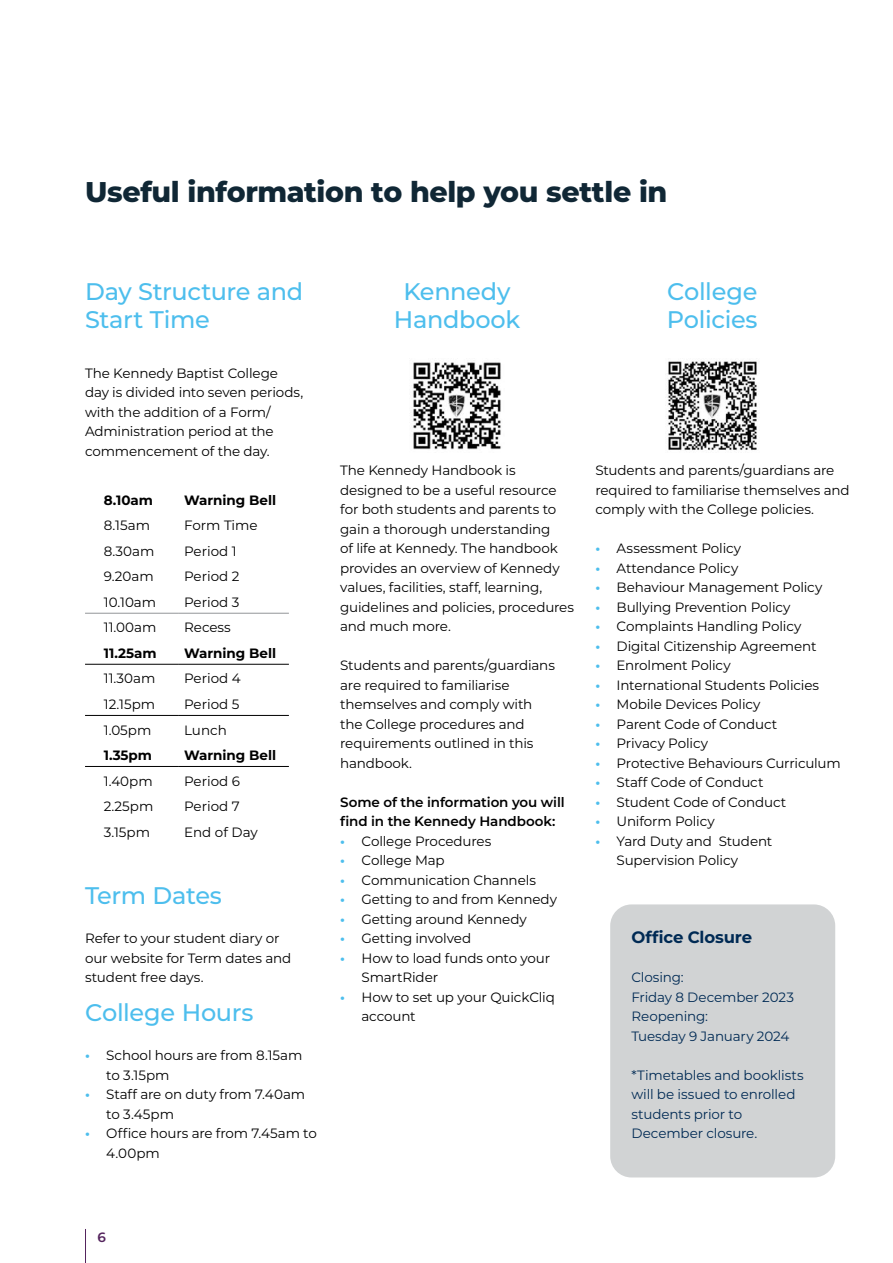
<style>
.page{position:relative;width:893px;height:1263px;background:#fff}
.page>*{position:absolute;margin:0;border:0;box-sizing:border-box;transform-origin:0 0}
.t1{font:800 28.5px "Montserrat";letter-spacing:-.015em;color:#102735}
.t2{font:500 24px/28.5px "Montserrat";letter-spacing:-.015em;color:#4dbeed}
.t3{font:700 16.5px "Montserrat";letter-spacing:-.01em;color:#002a54}
.t4{font:13.5px/19.5px "Montserrat";letter-spacing:-.01em;color:#000}
.t5{font:13.5px/19.5px "Montserrat";letter-spacing:-.01em;color:#002a54}
.t6{font:600 13.5px/19.5px "Montserrat";letter-spacing:-.005em;color:#000}
.t7{font:700 13.5px "Montserrat";color:#000}
.t8{font:600 13.5px "Montserrat";color:#54245d}
.s1{font-weight:700;color:#4dbeed}
</style>
<div class="page">
<img style="left:667px;top:361px;width:90px;height:89px">
<hr style="left:85px;top:766px;width:93px;height:1px;background:#000">
<hr style="left:178px;top:766px;width:111px;height:1px;background:#000">
<hr style="left:85px;top:715px;width:93px;height:1px;background:#000">
<hr style="left:178px;top:715px;width:111px;height:1px;background:#000">
<hr style="left:85px;top:613px;width:93px;height:1px;background:#939598">
<hr style="left:178px;top:613px;width:111px;height:1px;background:#939598">
<hr style="left:85px;top:664px;width:93px;height:1px;background:#000">
<hr style="left:178px;top:664px;width:111px;height:1px;background:#000">
<img style="left:413px;top:362px;width:88px;height:88px">
<div style="left:610px;top:904px;width:225px;height:273px;background:#d1d3d4;border-radius:21px"></div>
<hr style="left:85px;top:1229px;width:1px;height:34px;background:#54245d">
<h1 class="t1" style="left:85px;top:171px;width:584px">Useful information to help you settle in</h1>
<h2 class="t2" style="left:85px;top:276px;width:220px">Day Structure and<br>Start Time</h2>
<p class="t4" style="left:85px;top:363px;width:220px">The Kennedy Baptist College day is divided into seven periods, with the addition of a Form/<br>Administration period at the commencement of the day.</p>
<p class="t7" style="left:104px;top:491px;width:51px">8.10am</p>
<p class="t7" style="left:184px;top:491px;width:94px">Warning Bell</p>
<p class="t4" style="left:104px;top:515px;width:48px">8.15am</p>
<p class="t4" style="left:184px;top:515px;width:75px">Form Time</p>
<p class="t4" style="left:104px;top:541px;width:52px">8.30am</p>
<p class="t4" style="left:184px;top:541px;width:54px">Period 1</p>
<p class="t4" style="left:104px;top:566px;width:51px">9.20am</p>
<p class="t4" style="left:184px;top:566px;width:57px">Period 2</p>
<p class="t4" style="left:104px;top:592px;width:54px">10.10am</p>
<p class="t4" style="left:184px;top:592px;width:57px">Period 3</p>
<p class="t4" style="left:104px;top:617px;width:54px">11.00am</p>
<p class="t4" style="left:184px;top:617px;width:48px">Recess</p>
<p class="t7" style="left:104px;top:644px;width:54px">11.25am</p>
<p class="t7" style="left:184px;top:644px;width:94px">Warning Bell</p>
<p class="t4" style="left:104px;top:668px;width:53px">11.30am</p>
<p class="t4" style="left:184px;top:668px;width:58px">Period 4</p>
<p class="t4" style="left:104px;top:694px;width:53px">12.15pm</p>
<p class="t4" style="left:184px;top:694px;width:57px">Period 5</p>
<p class="t4" style="left:104px;top:719px;width:49px">1.05pm</p>
<p class="t4" style="left:184px;top:719px;width:44px">Lunch</p>
<p class="t7" style="left:104px;top:746px;width:50px">1.35pm</p>
<p class="t7" style="left:184px;top:746px;width:94px">Warning Bell</p>
<p class="t4" style="left:104px;top:770px;width:50px">1.40pm</p>
<p class="t4" style="left:184px;top:770px;width:57px">Period 6</p>
<p class="t4" style="left:104px;top:796px;width:51px">2.25pm</p>
<p class="t4" style="left:184px;top:796px;width:57px">Period 7</p>
<p class="t4" style="left:104px;top:821px;width:48px">3.15pm</p>
<p class="t4" style="left:184px;top:821px;width:75px">End of Day</p>
<h2 class="t2" style="left:85px;top:881px;width:138px">Term Dates</h2>
<p class="t4" style="left:85px;top:928px;width:208px">Refer to your student diary or our website for Term dates and student free days.</p>
<h2 class="t2" style="left:85px;top:998px;width:170px">College Hours</h2>
<p class="t4" style="left:106px;top:1045px;width:198px;text-indent:-21px"><span class="s1">•</span> School hours are from 8.15am to 3.15pm</p>
<p class="t4" style="left:106px;top:1084px;width:200px;text-indent:-21px"><span class="s1">•</span> Staff are on duty from 7.40am to 3.45pm</p>
<p class="t4" style="left:106px;top:1123px;width:212px;text-indent:-21px"><span class="s1">•</span> Office hours are from 7.45am to<br>4.00pm</p>
<h2 class="t2" style="left:394px;top:276px;width:128px;text-align:center">Kennedy<br>Handbook</h2>
<h2 class="t2" style="left:667px;top:276px;width:92px">College<br>Policies</h2>
<p class="t4" style="left:340px;top:460px;width:235px">The Kennedy Handbook is designed to be a useful resource for both students and parents to gain a thorough understanding<br>of life at Kennedy. The handbook provides an overview of Kennedy values, facilities, staff, learning, guidelines and policies, procedures and much more.</p>
<p class="t4" style="left:340px;top:655px;width:216px">Students and parents/guardians are required to familiarise themselves and comply with the College procedures and requirements outlined in this handbook.</p>
<p class="t6" style="left:340px;top:792px;width:226px">Some of the information you will find in the Kennedy Handbook:</p>
<p class="t4" style="left:340px;top:831px;width:153px"><span class="s1">•</span> College Procedures</p>
<p class="t4" style="left:340px;top:850px;width:106px"><span class="s1">•</span> College Map</p>
<p class="t4" style="left:340px;top:870px;width:197px"><span class="s1">•</span> Communication Channels</p>
<p class="t4" style="left:340px;top:889px;width:218px"><span class="s1">•</span> Getting to and from Kennedy</p>
<p class="t4" style="left:340px;top:909px;width:188px"><span class="s1">•</span> Getting around Kennedy</p>
<p class="t4" style="left:340px;top:928px;width:133px"><span class="s1">•</span> Getting involved</p>
<p class="t4" style="left:361px;top:948px;width:190px;text-indent:-21px"><span class="s1">•</span> How to load funds onto your<br>SmartRider</p>
<p class="t4" style="left:361px;top:987px;width:195px;text-indent:-21px"><span class="s1">•</span> How to set up your QuickCliq account</p>
<p class="t4" style="left:595px;top:460px;width:256px">Students and parents/guardians are required to familiarise themselves and comply with the College policies.</p>
<p class="t4" style="left:595px;top:538px;width:147px"><span class="s1">•</span> Assessment Policy</p>
<p class="t4" style="left:595px;top:558px;width:145px"><span class="s1">•</span> Attendance Policy</p>
<p class="t4" style="left:595px;top:577px;width:229px"><span class="s1">•</span> Behaviour Management Policy</p>
<p class="t4" style="left:595px;top:597px;width:197px"><span class="s1">•</span> Bullying Prevention Policy</p>
<p class="t4" style="left:595px;top:616px;width:208px"><span class="s1">•</span> Complaints Handling Policy</p>
<p class="t4" style="left:595px;top:636px;width:223px"><span class="s1">•</span> Digital Citizenship Agreement</p>
<p class="t4" style="left:595px;top:655px;width:137px"><span class="s1">•</span> Enrolment Policy</p>
<p class="t4" style="left:595px;top:675px;width:225px"><span class="s1">•</span> International Students Policies</p>
<p class="t4" style="left:595px;top:694px;width:167px"><span class="s1">•</span> Mobile Devices Policy</p>
<p class="t4" style="left:595px;top:714px;width:184px"><span class="s1">•</span> Parent Code of Conduct</p>
<p class="t4" style="left:595px;top:733px;width:114px"><span class="s1">•</span> Privacy Policy</p>
<p class="t4" style="left:595px;top:753px;width:247px"><span class="s1">•</span> Protective Behaviours Curriculum</p>
<p class="t4" style="left:595px;top:772px;width:170px"><span class="s1">•</span> Staff Code of Conduct</p>
<p class="t4" style="left:595px;top:792px;width:192px"><span class="s1">•</span> Student Code of Conduct</p>
<p class="t4" style="left:595px;top:811px;width:121px"><span class="s1">•</span> Uniform Policy</p>
<p class="t4" style="left:617px;top:831px;width:157px;text-indent:-21px"><span class="s1">•</span> Yard Duty and Student<br>Supervision Policy</p>
<p class="t3" style="left:631px;top:926px;width:122px">Office Closure</p>
<p class="t5" style="left:631px;top:967px;width:164px">Closing:<br>Friday 8 December 2023<br>Reopening:<br>Tuesday 9 January 2024</p>
<p class="t5" style="left:631px;top:1065px;width:174px">*Timetables and booklists will be issued to enrolled students prior to<br>December closure.</p>
<p class="t8" style="left:97px;top:1228px;width:10px">6</p>
</div>
